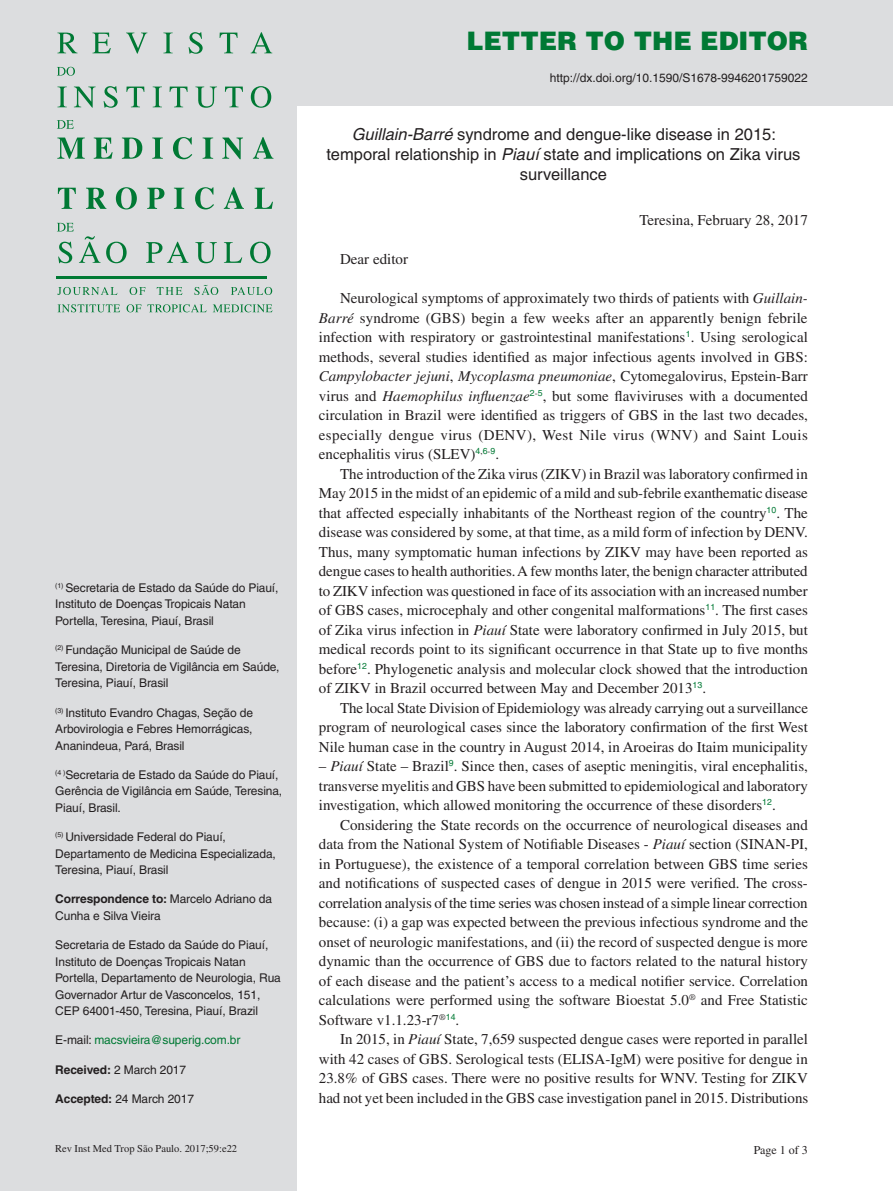
<style>
.page{position:relative;width:893px;height:1191px;background:#fff}
.page>*{position:absolute;margin:0;border:0;box-sizing:border-box;transform-origin:0 0}
.t1{font:900 25.5px "Helvetica";color:#007934}
.Título{font:16.5px/19.8px "Helvetica";color:#231f20;text-align:center}
.t2{font:15px/19.5px "Times";color:#231f20;text-align:justify}
.Rodapé{font:12px/16.5px "Helvetica";letter-spacing:-.01em;color:#231f20}
.Rodapé-2{font:12px "Helvetica";letter-spacing:-.01em;color:#007934}
.t3{font:12px "Times";color:#231f20}
.t4{font:10.5px "Times";color:#231f20}
.s1{font-weight:700}
.s2{color:#231f20}
.s3{font-style:italic}
</style>
<div class="page">
<div style="left:0;top:0;width:297px;height:1191px;background:#dcdddf"></div>
<div style="left:22px;top:0;width:871px;height:106px;background:#dcdddf"></div>
<svg style="left:57px;top:33px;width:21px;height:20px"></svg>
<svg style="left:92px;top:33px;width:19px;height:20px"></svg>
<svg style="left:126px;top:33px;width:21px;height:21px"></svg>
<svg style="left:163px;top:33px;width:10px;height:20px"></svg>
<svg style="left:189px;top:32px;width:14px;height:22px"></svg>
<svg style="left:220px;top:33px;width:18px;height:20px"></svg>
<svg style="left:251px;top:32px;width:21px;height:21px"></svg>
<svg style="left:57px;top:87px;width:10px;height:20px"></svg>
<svg style="left:74px;top:87px;width:22px;height:21px"></svg>
<svg style="left:104px;top:86px;width:14px;height:22px"></svg>
<svg style="left:126px;top:87px;width:18px;height:20px"></svg>
<svg style="left:153px;top:87px;width:9px;height:20px"></svg>
<svg style="left:170px;top:87px;width:18px;height:20px"></svg>
<svg style="left:195px;top:87px;width:22px;height:21px"></svg>
<svg style="left:225px;top:87px;width:18px;height:20px"></svg>
<svg style="left:251px;top:86px;width:20px;height:22px"></svg>
<svg style="left:57px;top:137px;width:28px;height:22px"></svg>
<svg style="left:94px;top:137px;width:19px;height:22px"></svg>
<svg style="left:122px;top:137px;width:20px;height:22px"></svg>
<svg style="left:152px;top:137px;width:11px;height:22px"></svg>
<svg style="left:173px;top:137px;width:19px;height:22px"></svg>
<svg style="left:203px;top:137px;width:10px;height:22px"></svg>
<svg style="left:222px;top:137px;width:21px;height:22px"></svg>
<svg style="left:253px;top:137px;width:20px;height:22px"></svg>
<svg style="left:58px;top:188px;width:18px;height:21px"></svg>
<svg style="left:86px;top:188px;width:20px;height:21px"></svg>
<svg style="left:116px;top:187px;width:21px;height:22px"></svg>
<svg style="left:147px;top:188px;width:17px;height:21px"></svg>
<svg style="left:174px;top:188px;width:10px;height:21px"></svg>
<svg style="left:195px;top:187px;width:19px;height:22px"></svg>
<svg style="left:224px;top:187px;width:20px;height:22px"></svg>
<svg style="left:255px;top:188px;width:18px;height:21px"></svg>
<svg style="left:146px;top:242px;width:43px;height:21px"></svg>
<svg style="left:195px;top:242px;width:22px;height:21px"></svg>
<svg style="left:224px;top:242px;width:18px;height:21px"></svg>
<svg style="left:250px;top:242px;width:21px;height:21px"></svg>
<svg style="left:57px;top:223px;width:70px;height:40px"></svg>
<svg style="left:57px;top:120px;width:17px;height:9px"></svg>
<svg style="left:57px;top:67px;width:18px;height:9px"></svg>
<svg style="left:57px;top:287px;width:60px;height:8px"></svg>
<svg style="left:130px;top:287px;width:15px;height:8px"></svg>
<svg style="left:157px;top:287px;width:25px;height:8px"></svg>
<svg style="left:194px;top:285px;width:24px;height:10px"></svg>
<svg style="left:231px;top:287px;width:41px;height:8px"></svg>
<svg style="left:58px;top:304px;width:62px;height:8px"></svg>
<svg style="left:127px;top:304px;width:14px;height:8px"></svg>
<svg style="left:147px;top:304px;width:60px;height:8px"></svg>
<svg style="left:213px;top:304px;width:59px;height:8px"></svg>
<hr style="left:56px;top:276px;width:210px;height:2px;background:#007934">
<p class="Rodapé" style="left:55px;top:579px;width:225px"><sup>(1)</sup> Secretaria de Estado da Saúde do Piauí,<br>Instituto de Doenças Tropicais Natan<br>Portella, Teresina, Piauí, Brasil</p>
<p class="Rodapé" style="left:55px;top:642px;width:226px"><sup>(2)</sup> Fundação Municipal de Saúde de<br>Teresina, Diretoria de Vigilância em Saúde,<br>Teresina, Piauí, Brasil</p>
<p class="Rodapé" style="left:55px;top:704px;width:199px;text-align:justify"><sup>(3)</sup> Instituto Evandro Chagas, Seção de Arbovirologia e Febres Hemorrágicas, Ananindeua, Pará, Brasil</p>
<p class="Rodapé" style="left:55px;top:766px;width:229px"><sup>(4</sup> <sup>)</sup>Secretaria de Estado da Saúde do Piauí,<br>Gerência de Vigilância em Saúde, Teresina,<br>Piauí, Brasil.</p>
<p class="Rodapé" style="left:55px;top:828px;width:222px"><sup>(5)</sup> Universidade Federal do Piauí,<br>Departamento de Medicina Especializada,<br>Teresina, Piauí, Brasil</p>
<p class="Rodapé" style="left:55px;top:891px;width:218px"><span class="s1">Correspondence to:</span> Marcelo Adriano da<br>Cunha e Silva Vieira</p>
<p class="Rodapé" style="left:55px;top:936px;width:227px">Secretaria de Estado da Saúde do Piauí, Instituto de Doenças Tropicais Natan Portella, Departamento de Neurologia, Rua Governador Artur de Vasconcelos, 151, CEP 64001-450, Teresina, Piauí, Brazil</p>
<p class="Rodapé-2" style="left:55px;top:1033px;width:187px"><span class="s2">E-mail:</span> macsvieira@superig.com.br</p>
<p class="Rodapé" style="left:55px;top:1061px;width:132px"><span class="s1">Received:</span> 2 March 2017</p>
<p class="Rodapé" style="left:55px;top:1090px;width:140px"><span class="s1">Accepted:</span> 24 March 2017</p>
<h1 class="t1" style="left:467px;top:24px;width:343px">LETTER TO THE EDITOR</h1>
<p class="Rodapé" style="left:550px;top:69px;width:260px">http://dx.doi.org/10.1590/S1678-9946201759022</p>
<p class="Título" style="left:326px;top:125px;width:476px"><span class="s3">Guillain-Barré</span> syndrome and dengue-like disease in 2015: temporal relationship in <span class="s3">Piauí</span> state and implications on Zika virus surveillance</p>
<p class="t2" style="left:639px;top:210px;width:170px">Teresina, February 28, 2017</p>
<p class="t2" style="left:340px;top:249px;width:69px">Dear editor</p>
<p class="t2" style="left:319px;top:288px;width:491px;text-indent:21px">Neurological symptoms of approximately two thirds of patients with <span class="s3">Guillain-Barré</span> syndrome (GBS) begin a few weeks after an apparently benign febrile infection with respiratory or gastrointestinal manifestations<sup>1</sup>. Using serological methods, several studies identified as major infectious agents involved in GBS:<br><span class="s3">Campylobacter jejuni</span>, <span class="s3">Mycoplasma pneumoniae</span>, Cytomegalovirus, Epstein-Barr virus and <span class="s3">Haemophilus influenzae</span><sup>2</sup><sup>-</sup><sup>5</sup>, but some flaviviruses with a documented circulation in Brazil were identified as triggers of GBS in the last two decades, especially dengue virus (DENV), West Nile virus (WNV) and Saint Louis encephalitis virus (SLEV)<sup>4</sup><sup>,</sup><sup>6</sup><sup>-</sup><sup>9</sup>.</p>
<p class="t2" style="left:319px;top:464px;width:491px;text-indent:21px">The introduction of the Zika virus (ZIKV) in Brazil was laboratory confirmed in May 2015 in the midst of an epidemic of a mild and sub-febrile exanthematic disease that affected especially inhabitants of the Northeast region of the country<sup>10</sup>. The disease was considered by some, at that time, as a mild form of infection by DENV.<br>Thus, many symptomatic human infections by ZIKV may have been reported as dengue cases to health authorities. A few months later, the benign character attributed to ZIKV infection was questioned in face of its association with an increased number of GBS cases, microcephaly and other congenital malformations<sup>11</sup>. The first cases of Zika virus infection in <span class="s3">Piauí</span> State were laboratory confirmed in July 2015, but medical records point to its significant occurrence in that State up to five months before<sup>12</sup>. Phylogenetic analysis and molecular clock showed that the introduction of ZIKV in Brazil occurred between May and December 2013<sup>13</sup>.</p>
<p class="t2" style="left:319px;top:698px;width:491px;text-indent:21px">The local State Division of Epidemiology was already carrying out a surveillance program of neurological cases since the laboratory confirmation of the first West Nile human case in the country in August 2014, in Aroeiras do Itaim municipality</p>
<p class="t2" style="left:319px;top:756px;width:491px">– <span class="s3">Piauí</span> State – Brazil<sup>9</sup>. Since then, cases of aseptic meningitis, viral encephalitis, transverse myelitis and GBS have been submitted to epidemiological and laboratory investigation, which allowed monitoring the occurrence of these disorders<sup>12</sup>.</p>
<p class="t2" style="left:319px;top:815px;width:491px;text-indent:21px">Considering the State records on the occurrence of neurological diseases and data from the National System of Notifiable Diseases - <span class="s3">Piauí</span> section (SINAN-PI, in Portuguese), the existence of a temporal correlation between GBS time series and notifications of suspected cases of dengue in 2015 were verified. The cross&shy;correlation analysis of the time series was chosen instead of a simple linear correction because: (i) a gap was expected between the previous infectious syndrome and the onset of neurologic manifestations, and (ii) the record of suspected dengue is more dynamic than the occurrence of GBS due to factors related to the natural history of each disease and the patient’s access to a medical notifier service. Correlation calculations were performed using the software Bioestat 5.0<sup>®</sup> and Free Statistic Software v1.1.23-r7<sup>®</sup><sup>14</sup>.</p>
<p class="t2" style="left:319px;top:1029px;width:491px;text-indent:21px">In 2015, in <span class="s3">Piauí</span> State, 7,659 suspected dengue cases were reported in parallel with 42 cases of GBS. Serological tests (ELISA-IgM) were positive for dengue in 23.8% of GBS cases. There were no positive results for WNV. Testing for ZIKV had not yet been included in the GBS case investigation panel in 2015. Distributions</p>
<p class="t4" style="left:55px;top:1143px;width:183px">Rev Inst Med Trop São Paulo. 2017;59:e22</p>
<p class="t3" style="left:754px;top:1142px;width:56px">Page 1 of 3</p>
</div>
